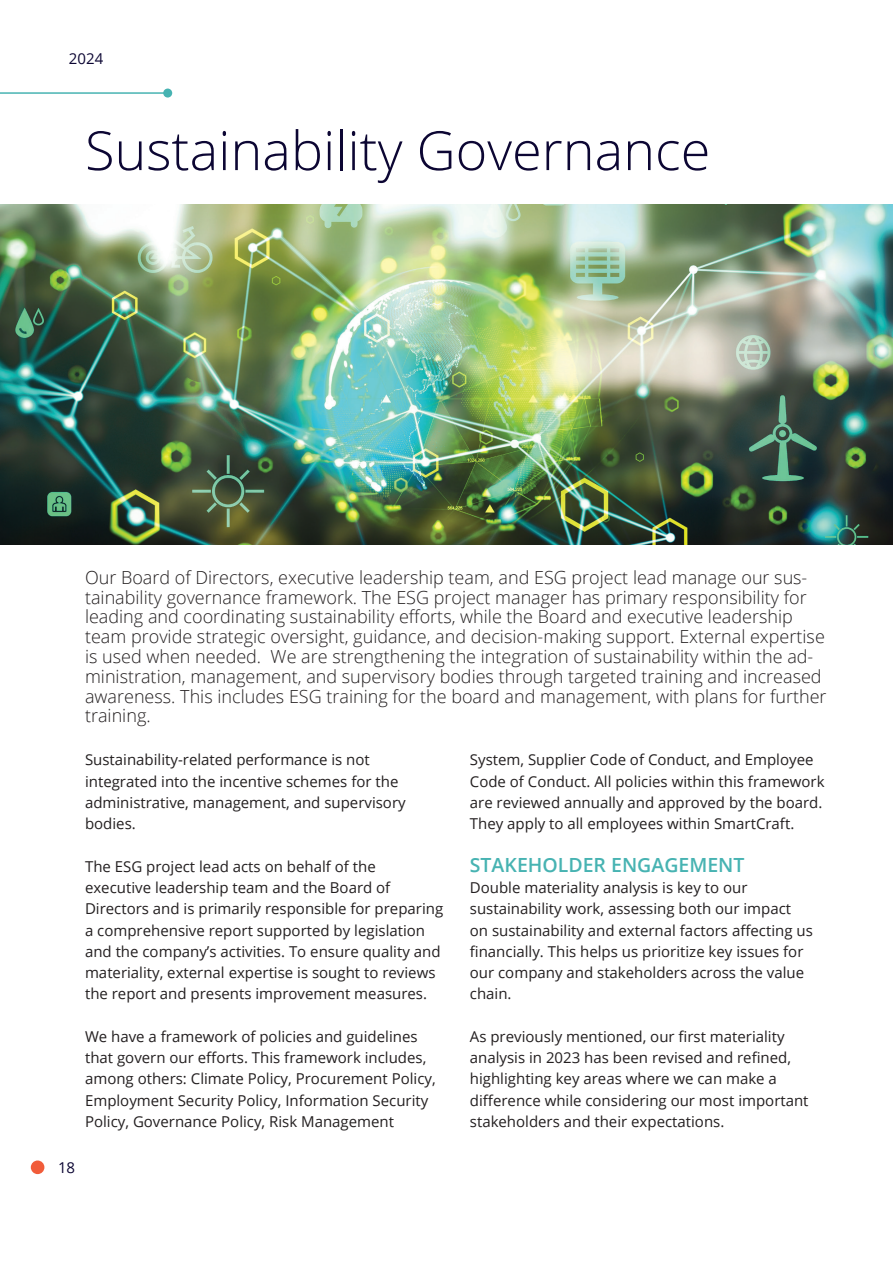
<style>
.page{position:relative;width:893px;height:1263px;background:#fff}
.page>*{position:absolute;margin:0;border:0;box-sizing:border-box;transform-origin:0 0}
.t1{font:300 54px "Open Sans";color:#0c0633}
.t2{font:600 19.5px "Open Sans";color:#47b3b2}
.t3{font:300 18px/19.8px "Open Sans";color:#231f20}
.t4{font:15px/21.3px "Open Sans";color:#231f20}
.t5{font:15px "Open Sans";color:#0c0633}
</style>
<div class="page">
<hr style="left:0;top:92px;width:168px;height:2px;background:#47b3b2">
<div style="left:163px;top:89px;width:9px;height:9px;background:#47b3b2;border-radius:50%"></div>
<div style="left:31px;top:1160px;width:13px;height:14px;background:#f15c3a;border-radius:50%"></div>
<img style="left:0;top:204px;width:893px;height:340px">
<p class="t5" style="left:69px;top:48px;width:36px">2024</p>
<h1 class="t1" style="left:85px;top:113px;width:627px">Sustainability Governance</h1>
<p class="t3" style="left:85px;top:567px;width:743px">Our Board of Directors, executive leadership team, and ESG project lead manage our sus&shy;tainability governance framework. The ESG project manager has primary responsibility for leading and coordinating sustainability efforts, while the Board and executive leadership team provide strategic oversight, guidance, and decision-making support. External expertise is used when needed. We are strengthening the integration of sustainability within the ad&shy;ministration, management, and supervisory bodies through targeted training and increased awareness. This includes ESG training for the board and management, with plans for further training.</p>
<p class="t4" style="left:85px;top:749px;width:322px">Sustainability-related performance is not integrated into the incentive schemes for the administrative, management, and supervisory bodies.</p>
<p class="t4" style="left:85px;top:855px;width:360px">The ESG project lead acts on behalf of the executive leadership team and the Board of Directors and is primarily responsible for preparing a comprehensive report supported by legislation and the company’s activities. To ensure quality and materiality, external expertise is sought to reviews the report and presents improvement measures.</p>
<p class="t4" style="left:85px;top:1025px;width:352px">We have a framework of policies and guidelines that govern our efforts. This framework includes, among others: Climate Policy, Procurement Policy, Employment Security Policy, Information Security Policy, Governance Policy, Risk Management</p>
<p class="t5" style="left:58px;top:1157px;width:19px">18</p>
<p class="t4" style="left:470px;top:749px;width:356px">System, Supplier Code of Conduct, and Employee Code of Conduct. All policies within this framework are reviewed annually and approved by the board.<br>They apply to all employees within SmartCraft.</p>
<h2 class="t2" style="left:470px;top:851px;width:276px">STAKEHOLDER ENGAGEMENT</h2>
<p class="t4" style="left:470px;top:876px;width:344px">Double materiality analysis is key to our sustainability work, assessing both our impact on sustainability and external factors affecting us financially. This helps us prioritize key issues for our company and stakeholders across the value chain.</p>
<p class="t4" style="left:470px;top:1025px;width:340px">As previously mentioned, our first materiality analysis in 2023 has been revised and refined, highlighting key areas where we can make a difference while considering our most important stakeholders and their expectations.</p>
</div>
